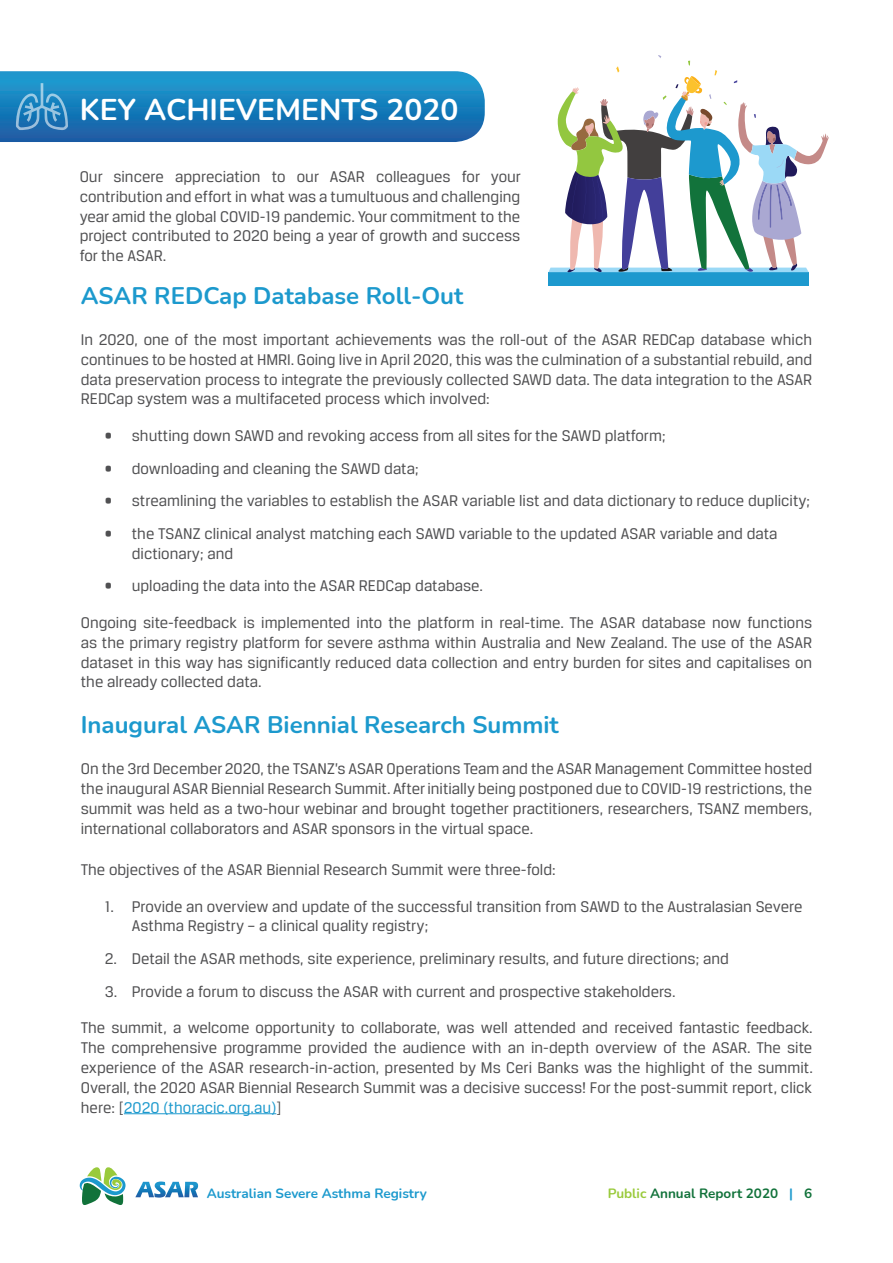
<style>
.page{position:relative;width:893px;height:1263px;background:#fff}
.page>*{position:absolute;margin:0;border:0;box-sizing:border-box;transform-origin:0 0}
.t1{font:700 30px "Nunito";color:#fff}
.t2{font:700 24px "Nunito";color:#1c99cd}
.t3{font:16.5px/19.8px "Breuer Text";color:#505052;text-align:justify}
.t4{font:700 13.5px "Nunito";color:#1c99cd}
.t5{font:700 13.5px "Nunito";color:#11723a}
.s1{color:#1c99cd}
.s2{color:#99ca3b}
</style>
<div class="page">
<svg style="left:80px;top:1167px;width:46px;height:38px"></svg>
<svg style="left:135px;top:1181px;width:63px;height:16px"></svg>
<hr style="left:124px;top:1113px;width:152px;height:1px;background:#1c99cd">
<div style="left:549px;top:272px;width:260px;height:13px;background:#1d99ce"></div>
<svg style="left:549px;top:55px;width:280px;height:218px"></svg>
<svg style="left:0;top:71px;width:485px;height:71px;background:#1f7fbc"></svg>
<h1 class="t1" style="left:80px;top:88px;width:380px">KEY ACHI EVEMENTS 2020</h1>
<p class="t3" style="left:80px;top:166px;width:443px">Our sincere appreciation to our ASAR colleagues for your contribution and effort in what was a tumultuous and challenging year amid the global COVID-19 pandemic. Your commitment to the project contributed to 2020 being a year of growth and success for the ASAR.</p>
<h2 class="t2" style="left:81px;top:279px;width:384px">ASAR REDCap Database Roll-Out</h2>
<p class="t3" style="left:81px;top:329px;width:733px">In 2020, one of the most important achievements was the roll-out of the ASAR REDCap database which continues to be hosted at HMRI. Going live in April 2020, this was the culmination of a substantial rebuild, and data preservation process to integrate the previously collected SAWD data. The data integration to the ASAR REDCap system was a multifaceted process which involved:</p>
<p class="t3" style="left:105px;top:426px;width:562px">• shutting down SAWD and revoking access from all sites for the SAWD platform;</p>
<p class="t3" style="left:105px;top:458px;width:315px">• downloading and cleaning the SAWD data;</p>
<p class="t3" style="left:105px;top:491px;width:707px">• streamlining the variables to establish the ASAR variable list and data dictionary to reduce duplicity;</p>
<p class="t3" style="left:132px;top:523px;width:647px;text-indent:-27px">• the TSANZ clinical analyst matching each SAWD variable to the updated ASAR variable and data dictionary; and</p>
<p class="t3" style="left:105px;top:576px;width:378px">• uploading the data into the ASAR REDCap database.</p>
<p class="t3" style="left:81px;top:612px;width:733px">Ongoing site-feedback is implemented into the platform in real-time. The ASAR database now functions as the primary registry platform for severe asthma within Australia and New Zealand. The use of the ASAR dataset in this way has significantly reduced data collection and entry burden for sites and capitalises on the already collected data.</p>
<h2 class="t2" style="left:81px;top:708px;width:480px">Inaugural ASAR Biennial Research Summit</h2>
<p class="t3" style="left:81px;top:759px;width:733px">On the 3rd December 2020, the TSANZ’s ASAR Operations Team and the ASAR Management Committee hosted the inaugural ASAR Biennial Research Summit. After initially being postponed due to COVID-19 restrictions, the summit was held as a two-hour webinar and brought together practitioners, researchers, TSANZ members, international collaborators and ASAR sponsors in the virtual space.</p>
<p class="t3" style="left:81px;top:859px;width:476px">The objectives of the ASAR Biennial Research Summit were three-fold:</p>
<p class="t3" style="left:132px;top:896px;width:672px;text-indent:-27px">1. Provide an overview and update of the successful transition from SAWD to the Australasian Severe<br>Asthma Registry – a clinical quality registry;</p>
<p class="t3" style="left:105px;top:948px;width:625px">2. Detail the ASAR methods, site experience, preliminary results, and future directions; and</p>
<p class="t3" style="left:105px;top:981px;width:570px">3. Provide a forum to discuss the ASAR with current and prospective stakeholders.</p>
<p class="t3" style="left:81px;top:1018px;width:733px">The summit, a welcome opportunity to collaborate, was well attended and received fantastic feedback.<br>The comprehensive programme provided the audience with an in-depth overview of the ASAR. The site experience of the ASAR research-in-action, presented by Ms Ceri Banks was the highlight of the summit.<br>Overall, the 2020 ASAR Biennial Research Summit was a decisive success! For the post-summit report, click here: [<span class="s1">2020 (thoracic.org.au)</span>]</p>
<p class="t4" style="left:207px;top:1183px;width:222px">Australian Severe Asthma Registry</p>
<p class="t5" style="left:608px;top:1183px;width:206px"><span class="s2">Public</span> Annual Report 2020 <span class="s1">|</span> 6</p>
</div>
